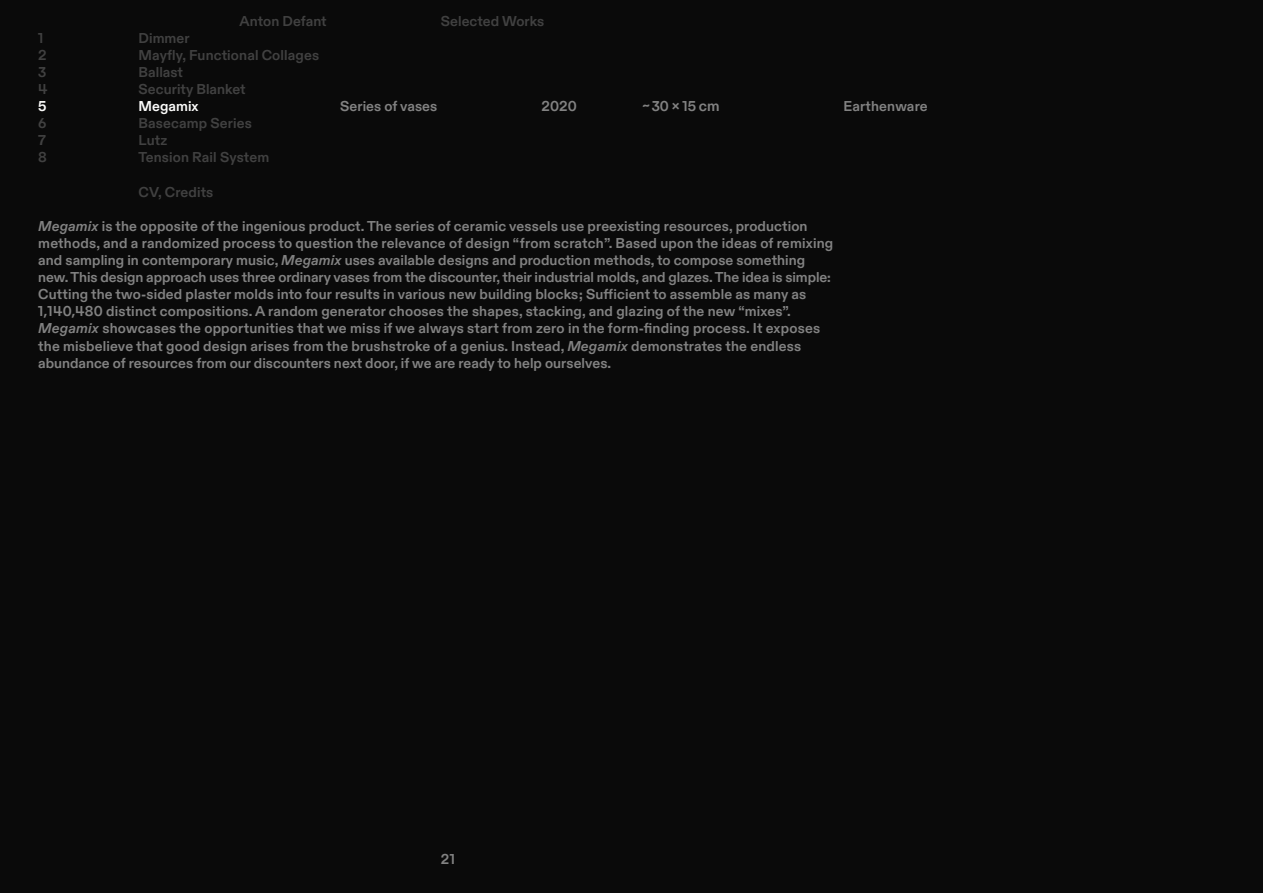
<style>
.page{position:relative;width:1263px;height:893px;background:#0a0a0a}
.page>*{position:absolute;margin:0;border:0;box-sizing:border-box;transform-origin:0 0}
.t1{font:700 14.25px/17.1px "ABC Diatype";letter-spacing:.01em;color:#828282}
.t2{font:700 14.25px/17.1px "ABC Diatype";letter-spacing:.005em;color:#414141}
.t3{font:700 14.25px "ABC Diatype";letter-spacing:.005em;color:#fbfbfa}
.s1{font-size:15px}
.s2{font-style:italic}
</style>
<div class="page">
<p class="t2" style="left:38px;top:30px;width:11px">1<br>2<br>3<br>4</p>
<p class="t3" style="left:38px;top:98px;width:10px">5</p>
<p class="t2" style="left:38px;top:115px;width:10px;text-align:justify">6<br>7<br>8</p>
<p class="t2" style="left:240px;top:13px;width:89px">Anton Defant</p>
<p class="t2" style="left:139px;top:30px;width:182px">Dimmer<br>Mayfly, Functional Collages<br>Ballast<br>Security Blanket</p>
<p class="t3" style="left:139px;top:98px;width:62px">Megamix</p>
<p class="t2" style="left:139px;top:115px;width:132px">Basecamp Series<br>Lutz<br>Tension Rail System</p>
<p class="t2" style="left:139px;top:184px;width:76px">CV, Credits</p>
<p class="t2" style="left:441px;top:13px;width:105px">Selected Works</p>
<p class="t1" style="left:340px;top:98px;width:99px">Series of vases</p>
<p class="t1" style="left:541px;top:98px;width:37px">2020</p>
<p class="t1" style="left:642px;top:98px;width:79px">~ 30 × 15 <span class="s1">cm</span></p>
<p class="t1" style="left:843px;top:98px;width:86px">Earthenware</p>
<p class="t1" style="left:38px;top:218px;width:796px"><span class="s2">Megamix</span> is the opposite of the ingenious product. The series of ceramic vessels use preexisting resources, production methods, and a randomized process to question the relevance of design “from scratch”. Based upon the ideas of remixing and sampling in contemporary music, <span class="s2">Megamix</span> uses available designs and production methods, to compose something new. This design approach uses three ordinary vases from the discounter, their industrial molds, and glazes. The idea is simple:<br>Cutting the two-sided plaster molds into four results in various new building blocks; Sufficient to assemble as many as 1,140,480 distinct compositions. A random generator chooses the shapes, stacking, and glazing of the new “mixes”.<br><span class="s2">Megamix</span> showcases the opportunities that we miss if we always start from zero in the form-finding process. It exposes the misbelieve that good design arises from the brushstroke of a genius. Instead, <span class="s2">Megamix</span> demonstrates the endless abundance of resources from our discounters next door, if we are ready to help ourselves.</p>
<p class="t1" style="left:441px;top:851px;width:16px">21</p>
</div>
